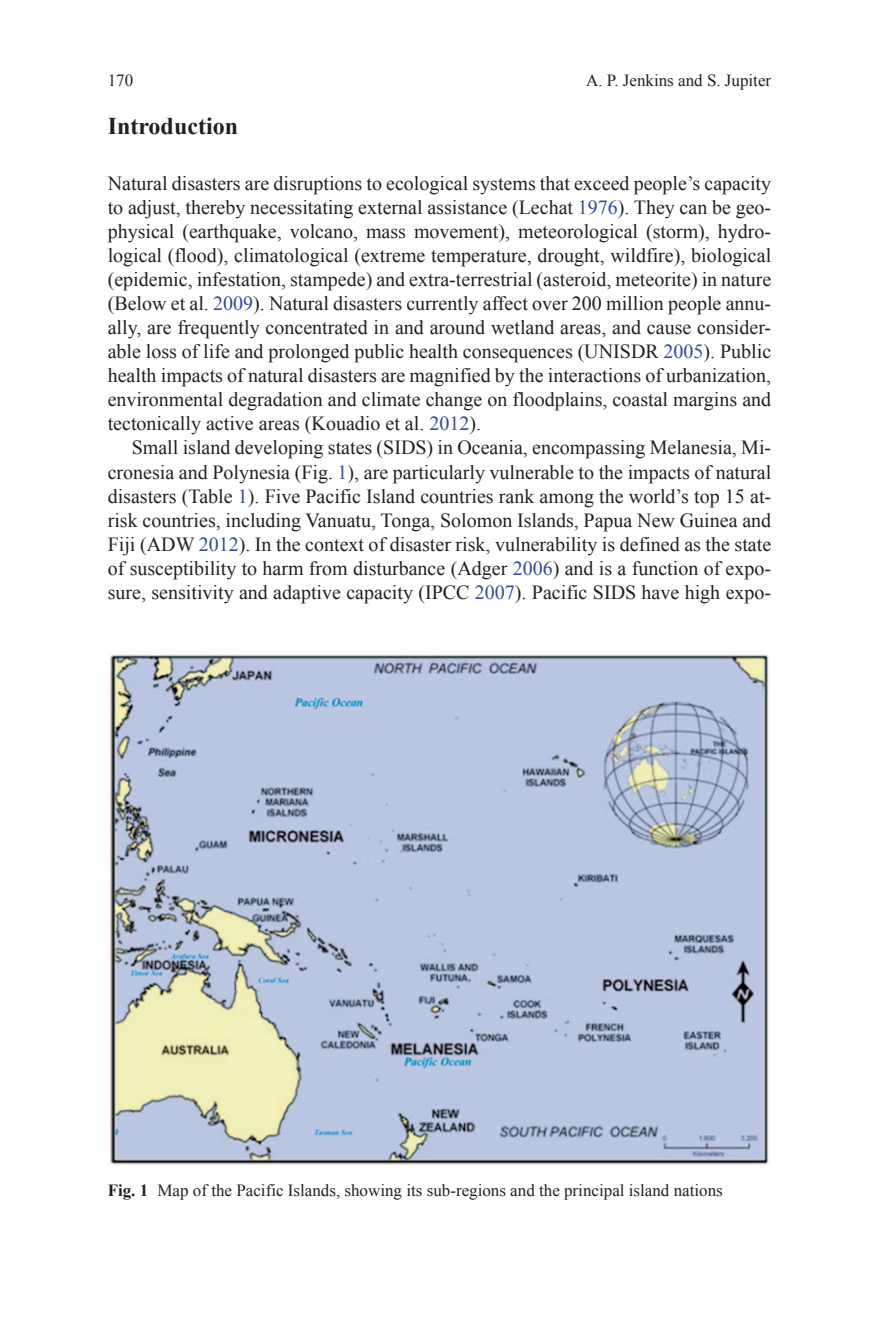
<style>
.page{position:relative;width:879px;height:1333px;background:#fff}
.page>*{position:absolute;margin:0;border:0;box-sizing:border-box;transform-origin:0 0}
.t1{font:700 24px "Times New Roman";color:#231f20}
.t2{font:20px/24px "Times New Roman";color:#231f20;text-align:justify}
.t3{font:20px "Times New Roman PSMT2";color:#231f20}
.t4{font:17px "Times New Roman";color:#231f20}
.s1{color:#324a97}
.s2{font-family:"Times New Roman";color:#324a97}
.s3{font-family:"Times New Roman"}
.s4{font-weight:700}
</style>
<div class="page">
<img style="left:109px;top:654px;width:660px;height:511px">
<p class="t4" style="left:108px;top:69px;width:27px">170</p>
<p class="t4" style="left:586px;top:69px;width:187px">A. P. Jenkins and S. Jupiter</p>
<p class="t1" style="left:108px;top:110px;width:132px">Introduction</p>
<p class="t2" style="left:108px;top:171px;width:665px">Natural disasters are disruptions to ecological systems that exceed people’s capacity to adjust, thereby necessitating external assistance (Lechat <span class="s1">1976</span>). They can be geo&shy;physical (earthquake, volcano, mass movement), meteorological (storm), hydro&shy;logical (flood), climatological (extreme temperature, drought, wildfire), biological (epidemic, infestation, stampede) and extra-terrestrial (asteroid, meteorite) in nature (Below et al. <span class="s1">2009</span>). Natural disasters currently affect over 200 million people annu&shy;ally, are frequently concentrated in and around wetland areas, and cause consider&shy;able loss of life and prolonged public health consequences (UNISDR <span class="s1">2005</span>). Public</p>
<p class="t3" style="left:108px;top:362px;width:665px">health impacts of natural disasters are magnified by the interactions of urbanization,</p>
<p class="t2" style="left:108px;top:387px;width:665px">environmental degradation and climate change on floodplains, coastal margins and</p>
<p class="t3" style="left:108px;top:410px;width:375px">tectonically active areas (Kouadio et al. <span class="s2">2012</span><span class="s3">).</span></p>
<p class="t2" style="left:108px;top:435px;width:665px;text-indent:24px">Small island developing states (SIDS) in Oceania, encompassing Melanesia, Mi&shy;cronesia and Polynesia (Fig. <span class="s1">1</span>), are particularly vulnerable to the impacts of natural disasters (Table <span class="s1">1</span>). Five Pacific Island countries rank among the world’s top 15 at-</p>
<p class="t3" style="left:108px;top:506px;width:665px">risk countries, including Vanuatu, Tonga, Solomon Islands, Papua New Guinea and</p>
<p class="t2" style="left:108px;top:531px;width:665px">Fiji (ADW <span class="s1">2012</span>). In the context of disaster risk, vulnerability is defined as the state of susceptibility to harm from disturbance (Adger <span class="s1">2006</span>) and is a function of expo&shy;sure, sensitivity and adaptive capacity (IPCC <span class="s1">2007</span>). Pacific SIDS have high expo-</p>
<p class="t4" style="left:108px;top:1178px;width:616px"><span class="s4">Fig. 1</span> Map of the Pacific Islands, showing its sub-regions and the principal island nations</p>
</div>
